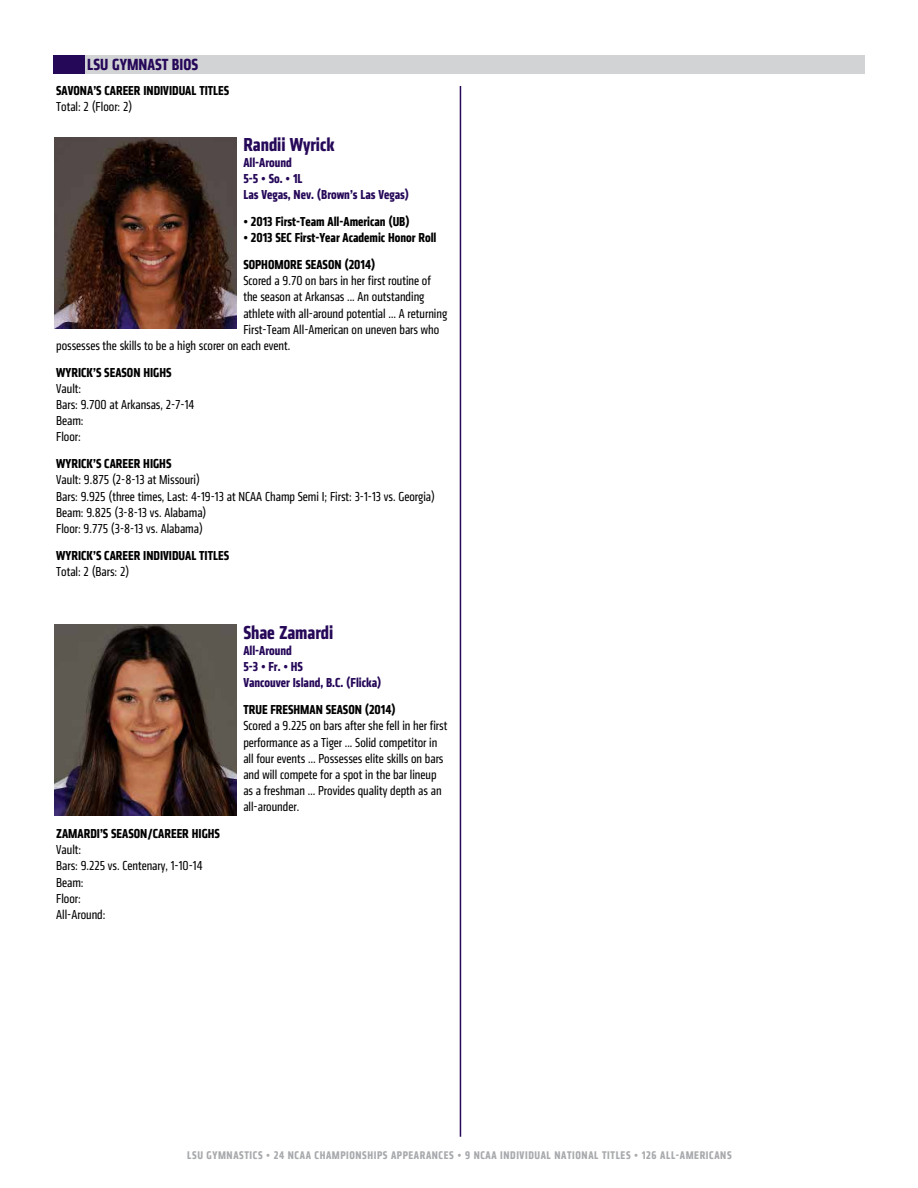
<style>
.page{position:relative;width:918px;height:1188px;background:#fff}
.page>*{position:absolute;margin:0;border:0;box-sizing:border-box;transform-origin:0 0}
.t1{font:700 condensed 19.5px "Klavika CH";color:#260859}
.t2{font:700 condensed 16.8px "Klavika CH";color:#260859}
.t3{font:condensed 13.5px/16.2px "Klavika CH";color:#000}
.t4{font:700 condensed 13.5px/26.7px "Klavika CH";color:#000}
.t5{font:700 condensed 13.5px/16.2px "Klavika CH";color:#260859}
.t6{font:700 condensed 11.55px "Klavika CH";letter-spacing:.05em;color:#a7a9ac}
</style>
<div class="page">
<div style="left:85px;top:55px;width:780px;height:19px;background:#d1d3d4"></div>
<div style="left:53px;top:55px;width:31px;height:19px;background:#260859"></div>
<hr style="left:460px;top:86px;width:1px;height:1051px;background:#260859">
<img style="left:54px;top:137px;width:183px;height:192px">
<img style="left:54px;top:624px;width:183px;height:192px">
<p class="t2" style="left:87px;top:54px;width:112px">LSU GYMNAST BIOS</p>
<p class="t4" style="left:56px;top:77px;width:175px">SAVONA’S CAREER INDIVIDUAL TITLES</p>
<p class="t3" style="left:56px;top:99px;width:78px">Total: 2 (Floor: 2)</p>
<h1 class="t1" style="left:243px;top:132px;width:93px">Randii Wyrick</h1>
<p class="t5" style="left:243px;top:154px;width:167px">All-Around<br>5-5 • So. • 1L<br>Las Vegas, Nev. (Brown’s Las Vegas)</p>
<p class="t4" style="left:243px;top:208px;width:168px">• 2013 First-Team All-American (UB)</p>
<p class="t4" style="left:243px;top:224px;width:195px">• 2013 SEC First-Year Academic Honor Roll<br>SOPHOMORE SEASON (2014)</p>
<p class="t3" style="left:243px;top:273px;width:189px">Scored a 9.70 on bars in her first routine of</p>
<p class="t3" style="left:243px;top:289px;width:183px">the season at Arkansas ... An outstanding</p>
<p class="t3" style="left:243px;top:305px;width:205px">athlete with all-around potential … A returning</p>
<p class="t3" style="left:243px;top:321px;width:197px">First-Team All-American on uneven bars who</p>
<p class="t3" style="left:56px;top:337px;width:236px">possesses the skills to be a high scorer on each event.</p>
<p class="t4" style="left:56px;top:359px;width:117px">WYRICK’S SEASON HIGHS</p>
<p class="t3" style="left:56px;top:380px;width:140px">Vault:<br>Bars: 9.700 at Arkansas, 2-7-14<br>Beam:<br>Floor:</p>
<p class="t4" style="left:56px;top:450px;width:117px">WYRICK’S CAREER HIGHS</p>
<p class="t3" style="left:56px;top:472px;width:380px">Vault: 9.875 (2-8-13 at Missouri)<br>Bars: 9.925 (three times, Last: 4-19-13 at NCAA Champ Semi I; First: 3-1-13 vs. Georgia)<br>Beam: 9.825 (3-8-13 vs. Alabama)<br>Floor: 9.775 (3-8-13 vs. Alabama)</p>
<p class="t4" style="left:56px;top:542px;width:175px">WYRICK’S CAREER INDIVIDUAL TITLES</p>
<p class="t3" style="left:56px;top:563px;width:75px">Total: 2 (Bars: 2)</p>
<p class="t4" style="left:56px;top:820px;width:165px">ZAMARDI’S SEASON/CAREER HIGHS</p>
<p class="t3" style="left:56px;top:842px;width:148px">Vault:<br>Bars: 9.225 vs. Centenary, 1-10-14<br>Beam:<br>Floor:<br>All-Around:</p>
<h1 class="t1" style="left:243px;top:620px;width:91px">Shae Zamardi</h1>
<p class="t5" style="left:243px;top:642px;width:140px">All-Around<br>5-3 • Fr. • HS<br>Vancouver Island, B.C. (Flicka)</p>
<p class="t4" style="left:243px;top:696px;width:154px">TRUE FRESHMAN SEASON (2014)</p>
<p class="t3" style="left:243px;top:718px;width:205px">Scored a 9.225 on bars after she fell in her first performance as a Tiger ... Solid competitor in all four events … Possesses elite skills on bars and will compete for a spot in the bar lineup as a freshman … Provides quality depth as an all-arounder.</p>
<p class="t6" style="left:187px;top:1148px;width:546px">LSU GYMNASTICS • 24 NCAA CHAMPIONSHIPS APPEARANCES • 9 NCAA INDIVIDUAL NATIONAL TITLES • 126 ALL-AMERICANS</p>
</div>
